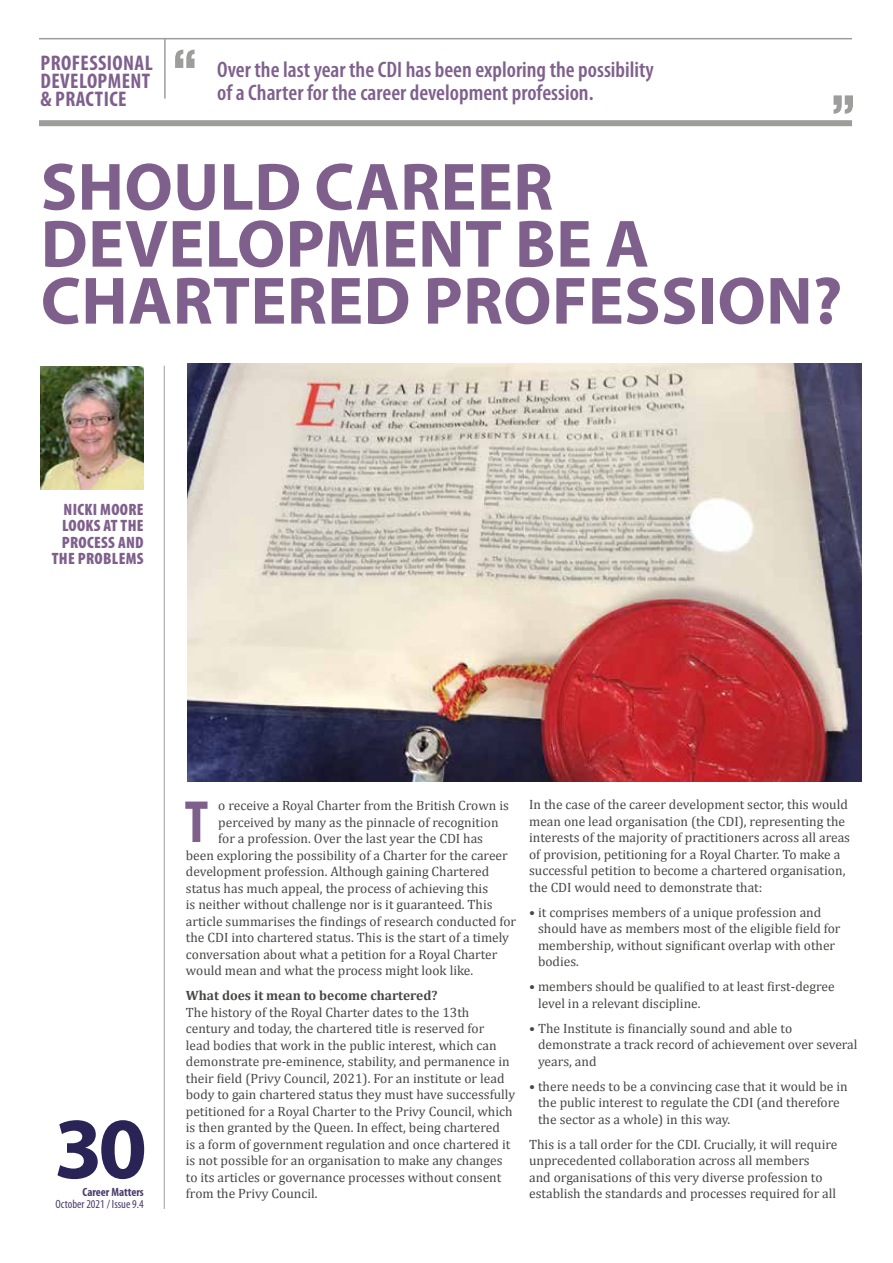
<style>
.page{position:relative;width:893px;height:1263px;background:#fff}
.page>*{position:absolute;margin:0;border:0;box-sizing:border-box;transform-origin:0 0}
.t1{font:700 87.75px "Myriad Pro";color:#292356}
.t2{font:700 67.5px/57px "Myriad Pro";letter-spacing:.005em;color:#7f608d}
.t3{font:700 condensed 60px "Myriad Pro";color:#7f608d}
.t4{font:600 condensed 22.5px/22.5px "Myriad Pro";color:#7f608d}
.t5{font:700 condensed 21.3px/18px "Myriad Pro";letter-spacing:.02em;color:#7f608d}
.t6{font:900 condensed 16.5px/16.5px "Myriad Pro";letter-spacing:.02em;color:#7f608d;text-align:right}
.t7{font:13.5px/16.5px "Cambria";color:#474746}
.t8{font:700 13.5px "Cambria";color:#474746}
.t9{font:condensed 12px "Myriad Pro";color:#4a3c6c}
.t10{font:700 condensed 12px "Myriad Pro";color:#4a3c6c}
</style>
<div class="page">
<hr style="left:39px;top:38px;width:813px;height:1px;background:#9d9d9c">
<div style="left:39px;top:120px;width:813px;height:6px;background:#9d9d9c"></div>
<hr style="left:164px;top:38px;width:2px;height:61px;background:#9d9d9c">
<svg style="left:175px;top:50px;width:20px;height:18px"></svg>
<svg style="left:833px;top:95px;width:20px;height:19px"></svg>
<hr style="left:164px;top:366px;width:1px;height:843px;background:#9d9d9c">
<img style="left:40px;top:366px;width:104px;height:123px">
<img style="left:188px;top:364px;width:673px;height:418px">
<h3 class="t5" style="left:40px;top:54px;width:114px">PROFESSIONAL<br>DEVELOPMENT &amp; PRACTICE</h3>
<h3 class="t4" style="left:217px;top:59px;width:438px">Over the last year the CDI has been exploring the possibility of a Charter for the career development profession.</h3>
<h2 class="t2" style="left:41px;top:159px;width:803px">SHOULD CAREER<br>DEVELOPMENT BE A<br>CHARTERED PROFESSION?</h2>
<p class="t6" style="left:52px;top:501px;width:94px">NICKI MOORE<br>LOOKS AT THE<br>PROCESS AND<br>THE PROBLEMS</p>
<h1 class="t1" style="left:54px;top:1099px;width:94px">30</h1>
<p class="t10" style="left:83px;top:1185px;width:63px">Career Matters</p>
<p class="t9" style="left:56px;top:1198px;width:90px">October 2021 / Issue 9.4</p>
<p class="t7" style="left:218px;top:797px;width:292px">o receive a Royal Charter from the British Crown is</p>
<p class="t7" style="left:218px;top:814px;width:282px">perceived by many as the pinnacle of recognition</p>
<p class="t7" style="left:218px;top:830px;width:266px">for a profession. Over the last year the CDI has</p>
<p class="t7" style="left:186px;top:847px;width:323px">been exploring the possibility of a Charter for the career</p>
<p class="t7" style="left:186px;top:863px;width:305px">development profession. Although gaining Chartered</p>
<p class="t7" style="left:186px;top:880px;width:304px">status has much appeal, the process of achieving this</p>
<p class="t7" style="left:186px;top:896px;width:308px">is neither without challenge nor is it guaranteed. This</p>
<p class="t7" style="left:186px;top:913px;width:332px">article summarises the findings of research conducted for</p>
<p class="t7" style="left:186px;top:929px;width:325px">the CDI into chartered status. This is the start of a timely</p>
<p class="t7" style="left:186px;top:946px;width:313px">conversation about what a petition for a Royal Charter</p>
<p class="t7" style="left:186px;top:962px;width:289px">would mean and what the process might look like.</p>
<p class="t8" style="left:186px;top:987px;width:253px">What does it mean to become chartered?</p>
<p class="t7" style="left:186px;top:1004px;width:331px">The history of the Royal Charter dates to the 13th century and today, the chartered title is reserved for<br>lead bodies that work in the public interest, which can demonstrate pre-eminence, stability, and permanence in their field (Privy Council, 2021). For an institute or lead body to gain chartered status they must have successfully petitioned for a Royal Charter to the Privy Council, which is then granted by the Queen. In effect, being chartered<br>is a form of government regulation and once chartered it is not possible for an organisation to make any changes to its articles or governance processes without consent from the Privy Council.</p>
<h3 class="t3" style="left:185px;top:789px;width:25px">T</h3>
<p class="t7" style="left:529px;top:796px;width:322px">In the case of the career development sector, this would mean one lead organisation (the CDI), representing the interests of the majority of practitioners across all areas of provision, petitioning for a Royal Charter. To make a successful petition to become a chartered organisation, the CDI would need to demonstrate that:</p>
<p class="t7" style="left:538px;top:904px;width:304px;text-indent:-9px">• it comprises members of a unique profession and should have as members most of the eligible field for membership, without significant overlap with other bodies.</p>
<p class="t7" style="left:538px;top:978px;width:298px;text-indent:-9px">• members should be qualified to at least first-degree level in a relevant discipline.</p>
<p class="t7" style="left:538px;top:1020px;width:321px;text-indent:-9px">• The Institute is financially sound and able to demonstrate a track record of achievement over several years, and</p>
<p class="t7" style="left:538px;top:1078px;width:311px;text-indent:-9px">• there needs to be a convincing case that it would be in the public interest to regulate the CDI (and therefore the sector as a whole) in this way.</p>
<p class="t7" style="left:529px;top:1136px;width:310px">This is a tall order for the CDI. Crucially, it will require unprecedented collaboration across all members<br>and organisations of this very diverse profession to establish the standards and processes required for all</p>
</div>
